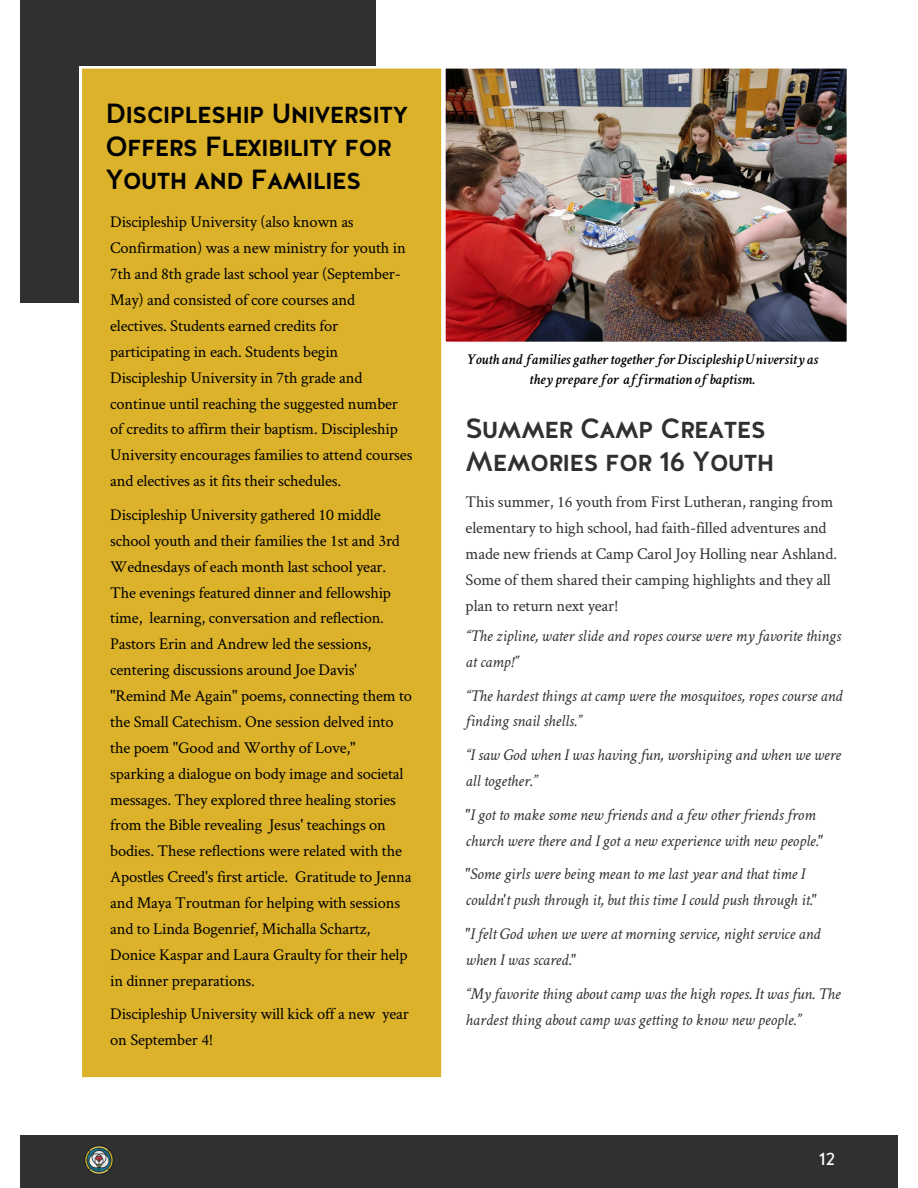
<style>
.page{position:relative;width:918px;height:1188px;background:#fff}
.page>*{position:absolute;margin:0;border:0;box-sizing:border-box;transform-origin:0 0}
.t1{font:27.75px/32.7px "Halis R S Medium";letter-spacing:-.03em;color:#000}
.t2{font:27.75px/32.7px "Halis R S Medium";letter-spacing:-.03em;color:#303030}
.t3{font:18px "Halis R S Regular";color:#fff}
.t4{font:16.5px/25.8px "Crimson Text";letter-spacing:-.01em;color:#000}
.t5{font:italic 16.5px/25.8px "Crimson Text";letter-spacing:-.01em;color:#303030}
.t6{font:16.5px/25.8px "Crimson Text";letter-spacing:-.01em;color:#303030}
.t7{font:italic 600 15px/20.2px "Crimson Text";color:#000;text-align:center}
</style>
<div class="page">
<div style="left:20px;top:0;width:356px;height:303px;background:#303030"></div>
<div style="left:20px;top:1135px;width:878px;height:53px;background:#303030"></div>
<img style="left:445px;top:68px;width:402px;height:274px">
<div style="left:80px;top:66px;width:362px;height:1012px;background:#dbb229"></div>
<img style="left:84px;top:1145px;width:30px;height:30px">
<p class="t1" style="left:105px;top:97px;width:304px">Discipleship University<br>Offers Flexibility for<br>Youth and Families</p>
<p class="t4" style="left:110px;top:209px;width:304px">Discipleship University (also known as Confirmation) was a new ministry for youth in 7th and 8th grade last school year (September-May) and consisted of core courses and electives. Students earned credits for participating in each. Students begin Discipleship University in 7th grade and continue until reaching the suggested number of credits to affirm their baptism. Discipleship University encourages families to attend courses and electives as it fits their schedules.</p>
<p class="t4" style="left:110px;top:501px;width:303px">Discipleship University gathered 10 middle school youth and their families the 1st and 3rd Wednesdays of each month last school year.<br>The evenings featured dinner and fellowship time, learning, conversation and reflection.<br>Pastors Erin and Andrew led the sessions, centering discussions around Joe Davis' "Remind Me Again" poems, connecting them to the Small Catechism. One session delved into the poem "Good and Worthy of Love," sparking a dialogue on body image and societal messages. They explored three healing stories from the Bible revealing Jesus' teachings on bodies. These reflections were related with the Apostles Creed's first article. Gratitude to Jenna and Maya Troutman for helping with sessions and to Linda Bogenrief, Michalla Schartz, Donice Kaspar and Laura Graulty for their help in dinner preparations.</p>
<p class="t4" style="left:110px;top:1001px;width:300px">Discipleship University will kick off a new year on September 4!</p>
<p class="t7" style="left:467px;top:350px;width:353px">Youth and families gathertogether forDiscipleshipUniversity as they prepare for affirmation of baptism.</p>
<p class="t2" style="left:466px;top:412px;width:310px">Summer Camp Creates<br>Memories for 16 Youth</p>
<p class="t6" style="left:466px;top:488px;width:373px">This summer, 16 youth from First Lutheran, ranging from elementary to high school, had faith-filled adventures and made new friends at Camp Carol Joy Holling near Ashland.<br>Some of them shared their camping highlights and they all plan to return next year!</p>
<p class="t5" style="left:466px;top:625px;width:377px">“The zipline, water slide and ropes course were my favorite things at camp!”</p>
<p class="t5" style="left:466px;top:684px;width:378px">“The hardest things at camp were the mosquitoes, ropes course and finding snail shells.”</p>
<h2 class="t5" style="left:466px;top:744px;width:377px">“I saw God when I was having fun, worshiping and when we were all together.”</h2>
<h1 class="t5" style="left:466px;top:804px;width:359px">"I got to make some new friends and a few other friends from church were there and I got a new experience with new people."</h1>
<p class="t5" style="left:466px;top:863px;width:353px">"Some girls were being mean to me last year and that time I couldn't push through it, but this time I could push through it."</p>
<p class="t5" style="left:466px;top:923px;width:356px">"I felt God when we were at morning service, night service and when I was scared."</p>
<p class="t5" style="left:466px;top:983px;width:376px">“My favorite thing about camp was the high ropes. It was fun. The hardest thing about camp was getting to know new people.”</p>
<p class="t3" style="left:819px;top:1147px;width:18px">12</p>
</div>
